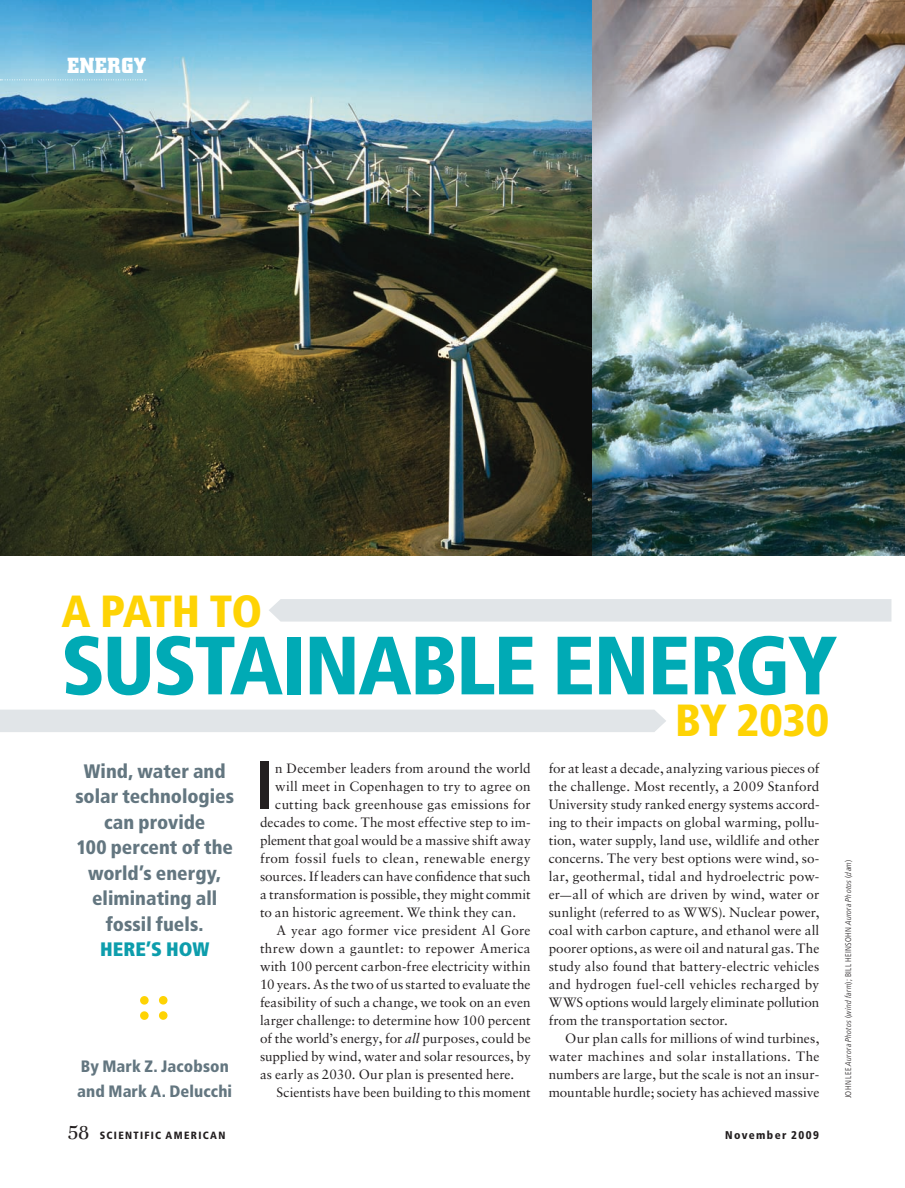
<style>
.page{position:relative;width:905px;height:1188px;background:#fff}
.page>*{position:absolute;margin:0;border:0;box-sizing:border-box;transform-origin:0 0}
.t1{font:900 condensed 82.5px "Frutiger LT Std";letter-spacing:-.02em;color:#00aab5}
.t2{font:700 condensed 68.7px "Frutiger LT Std";color:#231f20}
.t3{font:900 condensed 45px "Frutiger LT Std";letter-spacing:-.015em;color:#fed304}
.t4{font:700 21.6px "City";letter-spacing:.035em;color:#fff}
.t5{font:900 condensed 19.5px/25.5px "Frutiger LT Std";color:#637680;text-align:center}
.t6{font:900 condensed 16.5px/25.5px "Frutiger LT Std";letter-spacing:.005em;color:#637680}
.t7{font:13.5px "Sabon LT Std";letter-spacing:.005em;color:#231f20}
.t8{font:13.5px "Sabon LT Std";letter-spacing:.025em;color:#231f20}
.t9{font:900 condensed 11.25px "Frutiger LT Std";letter-spacing:.12em;color:#231f20}
.t10{font:900 condensed 10.5px "Frutiger LT Std";letter-spacing:.125em;color:#231f20}
.t11{font:italic 300 condensed 8.25px "Frutiger LT Com";letter-spacing:.03em;color:#231f20}
.s1{color:#0d9dac}
.s2{font-style:italic}
.s3{font-size:11.25px}
.s4{font-family:"Zapf Intl ITC Std";font-weight:500;font-stretch:normal;font-size:21px}
.s5{font-family:"Frutiger LT Std";font-style:normal}
</style>
<div class="page">
<img style="left:0;top:0;width:904px;height:556px">
<svg style="left:0;top:80px;width:146px;height:1px"></svg>
<div style="left:140px;top:996px;width:9px;height:9px;border:3px solid #fed304;border-radius:50%"></div>
<div style="left:140px;top:1011px;width:9px;height:9px;border:3px solid #fed304;border-radius:50%"></div>
<div style="left:159px;top:996px;width:8px;height:9px;border:3px solid #fed304;border-radius:50%"></div>
<div style="left:159px;top:1011px;width:8px;height:9px;border:3px solid #fed304;border-radius:50%"></div>
<div style="left:269px;top:599px;width:622px;height:23px;background:#e1e5e8"></div>
<div style="left:0;top:710px;width:666px;height:22px;background:#e1e5e8"></div>
<p class="t4" style="left:68px;top:58px;width:80px">ENERGY</p>
<p class="t3" style="left:62px;top:593px;width:202px">A PATH TO</p>
<p class="t1" style="left:61px;top:633px;width:777px">SUSTAINABLE ENERGY</p>
<p class="t3" style="left:675px;top:703px;width:156px">BY 2030</p>
<p class="t5" style="left:75px;top:760px;width:160px">Wind, water and solar technologies can provide<br>100 percent of the world’s energy, eliminating all fossil fuels.<br><span class="s1">HERE’S HOW</span></p>
<p class="t6" style="left:77px;top:1055px;width:156px">By Mark Z. Jacobson and Mark A. Delucchi</p>
<p class="t2" style="left:255px;top:758px;width:21px">I</p>
<p class="t7" style="left:275px;top:763px;width:257px">n December leaders from around the world</p>
<p class="t7" style="left:275px;top:781px;width:257px">will meet in Copenhagen to try to agree on</p>
<p class="t7" style="left:275px;top:799px;width:257px">cutting back greenhouse gas emissions for</p>
<p class="t7" style="left:260px;top:817px;width:272px">decades to come. The most effective step to im-</p>
<p class="t7" style="left:260px;top:835px;width:272px">plement that goal would be a massive shift away</p>
<p class="t7" style="left:260px;top:853px;width:272px">from fossil fuels to clean, renewable energy</p>
<p class="t7" style="left:260px;top:871px;width:272px">sources. If leaders can have confidence that such</p>
<p class="t7" style="left:260px;top:889px;width:272px">a transformation is possible, they might commit</p>
<p class="t7" style="left:260px;top:907px;width:258px">to an historic agreement. We think they can.</p>
<p class="t7" style="left:276px;top:925px;width:255px">A year ago former vice president Al Gore</p>
<p class="t7" style="left:260px;top:943px;width:272px">threw down a gauntlet: to repower America</p>
<p class="t7" style="left:260px;top:961px;width:272px">with 100 percent carbon-free electricity within</p>
<p class="t7" style="left:260px;top:979px;width:272px">10 years. As the two of us started to evaluate the</p>
<p class="t7" style="left:260px;top:997px;width:272px">feasibility of such a change, we took on an even</p>
<p class="t7" style="left:260px;top:1015px;width:272px">larger challenge: to determine how 100 percent</p>
<p class="t7" style="left:260px;top:1033px;width:272px">of the world’s energy, for <span class="s2">all</span> purposes, could be</p>
<p class="t7" style="left:260px;top:1051px;width:272px">supplied by wind, water and solar resources, by</p>
<p class="t7" style="left:260px;top:1069px;width:256px">as early as 2030. Our plan is presented here.</p>
<p class="t7" style="left:276px;top:1087px;width:256px">Scientists have been building to this moment</p>
<p class="t7" style="left:548px;top:763px;width:272px">for at least a decade, analyzing various pieces of</p>
<p class="t7" style="left:548px;top:781px;width:272px">the challenge. Most recently, a 2009 Stanford</p>
<p class="t7" style="left:548px;top:799px;width:272px">University study ranked energy systems accord-</p>
<p class="t7" style="left:548px;top:817px;width:272px">ing to their impacts on global warming, pollu-</p>
<p class="t7" style="left:548px;top:835px;width:272px">tion, water supply, land use, wildlife and other</p>
<p class="t7" style="left:548px;top:853px;width:272px">concerns. The very best options were wind, so-</p>
<p class="t7" style="left:548px;top:871px;width:272px">lar, geothermal, tidal and hydroelectric pow-</p>
<p class="t7" style="left:548px;top:889px;width:272px">er<span class="s3">—</span>all of which are driven by wind, water or</p>
<p class="t7" style="left:548px;top:907px;width:272px">sunlight (referred to as WWS). Nuclear power,</p>
<p class="t7" style="left:548px;top:925px;width:272px">coal with carbon capture, and ethanol were all</p>
<p class="t7" style="left:548px;top:943px;width:272px">poorer options, as were oil and natural gas. The</p>
<p class="t7" style="left:548px;top:961px;width:272px">study also found that battery-electric vehicles</p>
<p class="t7" style="left:548px;top:979px;width:272px">and hydrogen fuel-cell vehicles recharged by</p>
<p class="t7" style="left:548px;top:997px;width:272px">WWS options would largely eliminate pollution</p>
<p class="t7" style="left:548px;top:1015px;width:181px">from the transportation sector.</p>
<p class="t7" style="left:565px;top:1033px;width:256px">Our plan calls for millions of wind turbines,</p>
<p class="t8" style="left:548px;top:1051px;width:272px">water machines and solar installations. The</p>
<p class="t7" style="left:548px;top:1069px;width:272px">numbers are large , but the scale is not an insur-</p>
<p class="t7" style="left:548px;top:1087px;width:272px">mountable hurdle; society has achieved massive</p>
<p class="t10" style="left:67px;top:1131px;width:159px"><span class="s4">58</span> SCIENTIFIC AMERICAN</p>
<p class="t9" style="left:725px;top:1131px;width:95px">November 2009</p>
<p class="t11" style="left:844px;top:1098px;width:240px;rotate:-90deg"><span class="s5">JOHN LEE</span> Aurora Photos <span class="s5">(</span>wind farm<span class="s5">); BILL HEINSOHN</span> Aurora Photos <span class="s5">(</span>dam<span class="s5">)</span></p>
</div>
